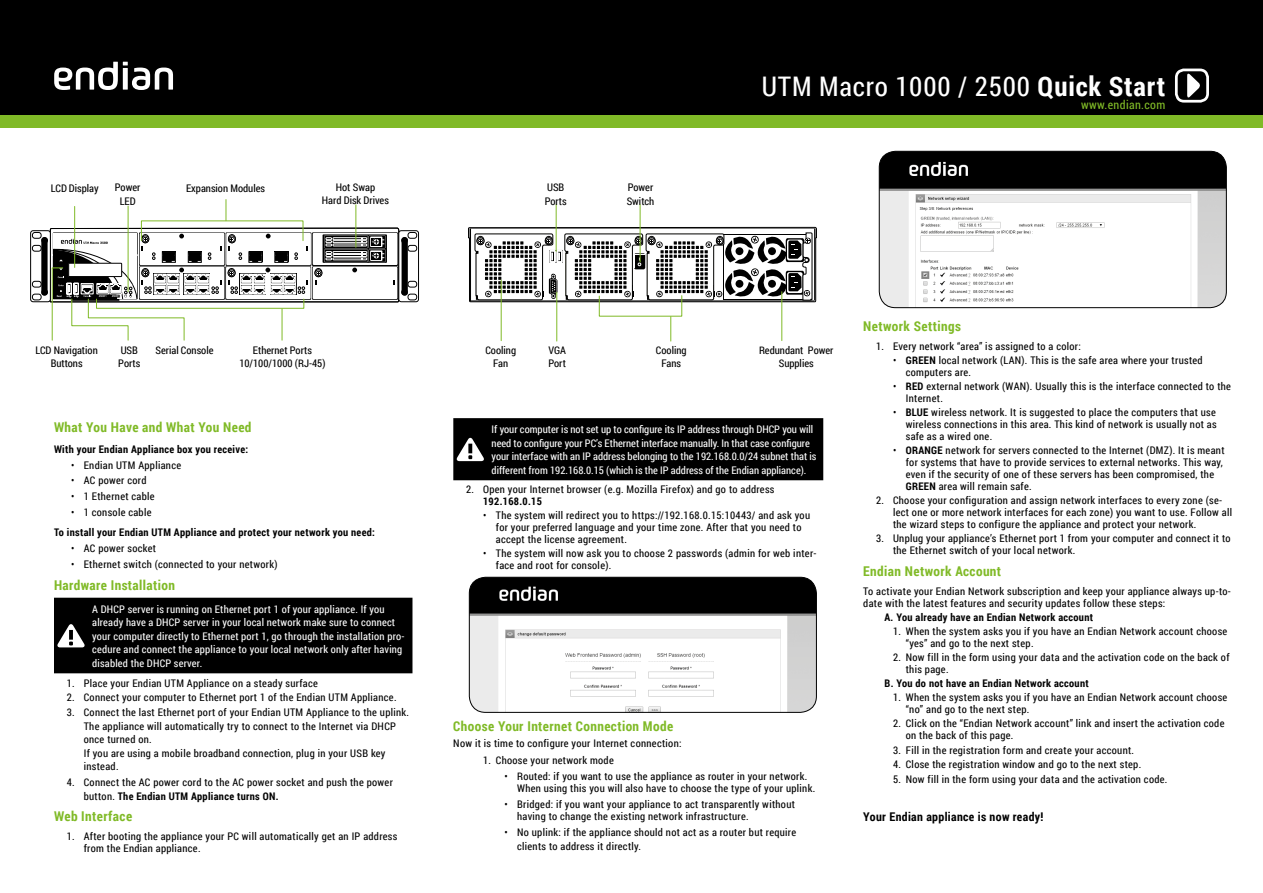
<style>
.page{position:relative;width:1263px;height:893px;background:#fff}
.page>*{position:absolute;margin:0;border:0;box-sizing:border-box;transform-origin:0 0}
.t1{font:27px "Roboto Condensed";letter-spacing:.03em;color:#fff}
.t2{font:700 13.5px "Roboto Condensed";letter-spacing:.03em;color:#80ba27}
.t3{font:700 12px "Roboto Condensed";letter-spacing:.03em;color:#000}
.t4{font:12px "Roboto Condensed";letter-spacing:.03em;color:#80ba27}
.t5{font:10.5px/12px "Roboto Condensed";letter-spacing:.03em;color:#000}
.t6{font:10.5px/13.5px "Roboto Condensed";letter-spacing:.01em;color:#fff}
.t7{font:10.5px/13.5px "Roboto Condensed";color:#000;text-align:center}
.t8{font:700 10.5px "Roboto Condensed";letter-spacing:.03em;color:#000}
.s1{font-weight:700}
</style>
<div class="page">
<div style="left:0;top:115px;width:1263px;height:13px;background:#80ba27"></div>
<div style="left:0;top:0;width:1263px;height:115px;background:#000"></div>
<svg style="left:54px;top:62px;width:119px;height:28px"></svg>
<div style="left:1175px;top:69px;width:34px;height:34px;border:3px solid #fff;border-radius:8px"></div>
<svg style="left:1187px;top:72px;width:14px;height:26px"></svg>
<div style="left:54px;top:598px;width:358px;height:75px;background:#000"></div>
<div style="left:453px;top:418px;width:370px;height:62px;background:#000"></div>
<img style="left:469px;top:577px;width:347px;height:135px">
<div style="left:469px;top:577px;width:348px;height:136px;border:1px solid #000;border-radius:16px"></div>
<img style="left:879px;top:151px;width:347px;height:157px">
<div style="left:879px;top:151px;width:348px;height:157px;border:1px solid #000;border-radius:16px"></div>
<hr style="left:128px;top:206px;width:1px;height:86px;background:#80ba27">
<hr style="left:74px;top:206px;width:1px;height:61px;background:#80ba27">
<hr style="left:355px;top:205px;width:1px;height:42px;background:#80ba27">
<svg style="left:468px;top:204px;width:349px;height:137px"></svg>
<svg style="left:226px;top:200px;width:1px;height:20px"></svg>
<svg style="left:30px;top:228px;width:389px;height:113px"></svg>
<p class="t7" style="left:322px;top:180px;width:69px">Hot Swap<br>Hard Disk Drives</p>
<p class="t7" style="left:545px;top:181px;width:24px;text-align:left">USB<br>Ports</p>
<p class="t7" style="left:115px;top:181px;width:27px">Power<br>LED</p>
<p class="t7" style="left:627px;top:181px;width:29px;text-align:left">Power<br>Switch</p>
<p class="t7" style="left:51px;top:181px;width:49px">LCD Display</p>
<p class="t7" style="left:186px;top:181px;width:80px">Expansion Modules</p>
<h1 class="t1" style="left:762px;top:68px;width:405px">UTM Macro 1000 / 2500 <span class="s1">Quick Start</span></h1>
<p class="t4" style="left:1081px;top:96px;width:86px">www.endian.com</p>
<p class="t7" style="left:36px;top:343px;width:64px">LCD Navigation<br>Buttons</p>
<p class="t7" style="left:118px;top:343px;width:24px;text-align:left">USB<br>Ports</p>
<p class="t7" style="left:155px;top:343px;width:60px">Serial Console</p>
<p class="t7" style="left:239px;top:343px;width:88px">Ethernet Ports<br>10/100/1000 (RJ-45)</p>
<p class="t2" style="left:54px;top:418px;width:199px">What You Have and What You Need</p>
<p class="t8" style="left:54px;top:442px;width:196px">With your Endian Appliance box you receive:</p>
<p class="t5" style="left:71px;top:459px;width:112px">• Endian UTM Appliance</p>
<p class="t5" style="left:71px;top:474px;width:77px">• AC power cord</p>
<p class="t5" style="left:71px;top:490px;width:85px">• 1 Ethernet cable</p>
<p class="t5" style="left:71px;top:505px;width:82px">• 1 console cable</p>
<p class="t8" style="left:54px;top:525px;width:323px">To install your Endian UTM Appliance and protect your network you need:</p>
<p class="t5" style="left:71px;top:542px;width:87px">• AC power socket</p>
<p class="t5" style="left:71px;top:557px;width:208px">• Ethernet switch (connected to your network)</p>
<p class="t2" style="left:54px;top:575px;width:123px">Hardware Installation</p>
<p class="t6" style="left:92px;top:602px;width:314px">A DHCP server is running on Ethernet port 1 of your appliance. If you already have a DHCP server in your local network make sure to connect your computer directly to Ethernet port 1, go through the installation pro&shy;cedure and connect the appliance to your local network only after having disabled the DHCP server.</p>
<p class="t5" style="left:67px;top:677px;width:253px">1. Place your Endian UTM Appliance on a steady surface</p>
<p class="t5" style="left:67px;top:691px;width:331px">2. Connect your computer to Ethernet port 1 of the Endian UTM Appliance.</p>
<p class="t5" style="left:84px;top:705px;width:327px;line-height:13.5px;text-indent:-17px">3. Connect the last Ethernet port of your Endian UTM Appliance to the uplink.<br>The appliance will automatically try to connect to the Internet via DHCP once turned on.<br>If you are using a mobile broadband connection, plug in your USB key instead.</p>
<p class="t5" style="left:84px;top:775px;width:311px;line-height:13.5px;text-indent:-17px">4. Connect the AC power cord to the AC power socket and push the power button. <span class="s1">The Endian UTM Appliance turns ON.</span></p>
<p class="t2" style="left:54px;top:807px;width:80px">Web Interface</p>
<p class="t5" style="left:84px;top:830px;width:315px;text-indent:-17px">1. After booting the appliance your PC will automatically get an IP address from the Endian appliance.</p>
<p class="t7" style="left:485px;top:343px;width:32px">Cooling<br>Fan</p>
<p class="t7" style="left:656px;top:343px;width:32px">Cooling<br>Fans</p>
<p class="t5" style="left:548px;top:343px;width:19px;line-height:13.5px">VGA<br>Port</p>
<p class="t7" style="left:759px;top:343px;width:76px">Redundant Power<br>Supplies</p>
<p class="t6" style="left:492px;top:423px;width:326px">If your computer is not set up to configure its IP address through DHCP you will need to configure your PC’s Ethernet interface manually. In that case configure your interface with an IP address belonging to the 192.168.0.0/24 subnet that is different from 192.168.0.15 (which is the IP address of the Endian appliance).</p>
<p class="t5" style="left:466px;top:483px;width:310px">2. Open your Internet browser (e.g. Mozilla Firefox) and go to address</p>
<p class="t8" style="left:483px;top:493px;width:60px">192.168.0.15</p>
<p class="t5" style="left:496px;top:509px;width:316px;text-indent:-13px">• The system will redirect you to https://192.168.0.15:10443/ and ask you for your preferred language and your time zone. After that you need to accept the license agreement.</p>
<p class="t5" style="left:496px;top:547px;width:322px;text-indent:-13px">• The system will now ask you to choose 2 passwords (admin for web inter&shy;face and root for console).</p>
<p class="t2" style="left:453px;top:717px;width:221px">Choose Your Internet Connection Mode</p>
<p class="t5" style="left:453px;top:737px;width:230px">Now it is time to configure your Internet connection:</p>
<p class="t5" style="left:483px;top:753px;width:132px">1. Choose your network mode</p>
<p class="t5" style="left:517px;top:770px;width:300px;text-indent:-13px">• Routed: if you want to use the appliance as router in your network.<br>When using this you will also have to choose the type of your uplink.</p>
<p class="t5" style="left:517px;top:798px;width:279px;text-indent:-13px">• Bridged: if you want your appliance to act transparently without having to change the existing network infrastructure.</p>
<p class="t5" style="left:517px;top:825px;width:281px;line-height:13.5px;text-indent:-13px">• No uplink: if the appliance should not act as a router but require clients to address it directly.</p>
<p class="t2" style="left:863px;top:317px;width:99px">Network Settings</p>
<p class="t5" style="left:876px;top:339px;width:206px">1. Every network “area” is assigned to a color:</p>
<p class="t5" style="left:906px;top:354px;width:298px;text-indent:-13px">• <span class="s1">GREEN</span> local network (LAN). This is the safe area where your trusted computers are.</p>
<p class="t5" style="left:906px;top:380px;width:327px;text-indent:-13px">• <span class="s1">RED</span> external network (WAN). Usually this is the interface connected to the<br>Internet.</p>
<p class="t5" style="left:906px;top:406px;width:312px;text-align:justify;text-indent:-13px">• <span class="s1">BLUE</span> wireless network. It is suggested to place the computers that use wireless connections in this area. This kind of network is usually not as safe as a wired one.</p>
<p class="t5" style="left:906px;top:444px;width:320px;text-indent:-13px">• <span class="s1">ORANGE</span> network for servers connected to the Internet (DMZ). It is meant for systems that have to provide services to external networks. This way, even if the security of one of these servers has been compromised, the <span class="s1">GREEN</span> area will remain safe.</p>
<p class="t5" style="left:893px;top:494px;width:341px;text-indent:-17px">2. Choose your configuration and assign network interfaces to every zone (se&shy;lect one or more network interfaces for each zone) you want to use. Follow all the wizard steps to configure the appliance and protect your network.</p>
<p class="t5" style="left:893px;top:532px;width:339px;text-indent:-17px">3. Unplug your appliance’s Ethernet port 1 from your computer and connect it to the Ethernet switch of your local network.</p>
<p class="t2" style="left:863px;top:562px;width:139px">Endian Network Account</p>
<p class="t5" style="left:863px;top:585px;width:369px">To activate your Endian Network subscription and keep your appliance always up-to&shy;date with the latest features and security updates follow these steps:</p>
<p class="t8" style="left:884px;top:610px;width:210px">A. You already have an Endian Network account</p>
<p class="t5" style="left:906px;top:625px;width:323px;text-indent:-13px">1. When the system asks you if you have an Endian Network account choose “yes” and go to the next step.</p>
<p class="t5" style="left:906px;top:651px;width:325px;text-indent:-13px">2. Now fill in the form using your data and the activation code on the back of this page.</p>
<p class="t8" style="left:884px;top:676px;width:206px">B. You do not have an Endian Network account</p>
<p class="t5" style="left:906px;top:691px;width:323px;text-indent:-13px">1. When the system asks you if you have an Endian Network account choose “no” and go to the next step.</p>
<p class="t5" style="left:906px;top:717px;width:320px;text-indent:-13px">2. Click on the “Endian Network account” link and insert the activation code on the back of this page.</p>
<p class="t5" style="left:893px;top:743px;width:243px">3. Fill in the registration form and create your account.</p>
<p class="t5" style="left:893px;top:758px;width:250px">4. Close the registration window and go to the next step.</p>
<p class="t5" style="left:893px;top:773px;width:276px">5. Now fill in the form using your data and the activation code.</p>
<p class="t3" style="left:863px;top:808px;width:182px">Your Endian appliance is now ready!</p>
</div>
